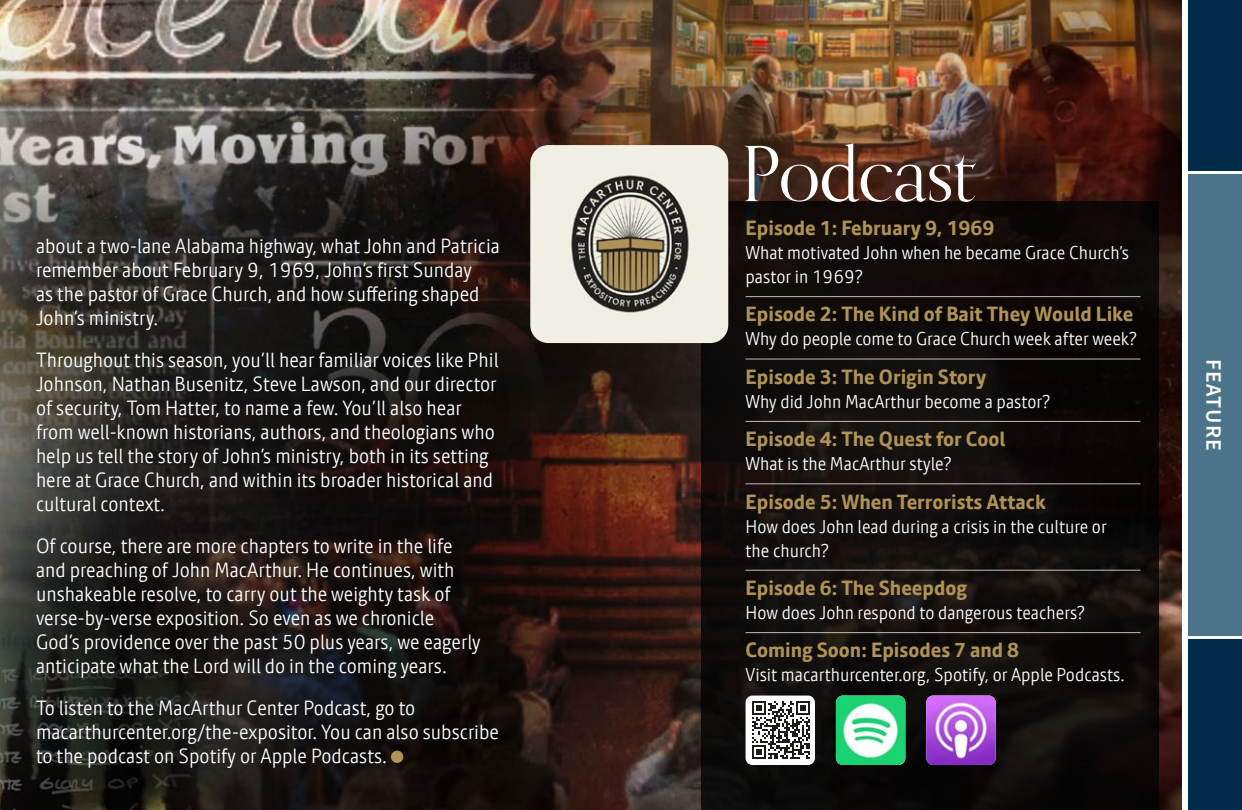
<style>
.page{position:relative;width:1242px;height:810px;background:#fff}
.page>*{position:absolute;margin:0;border:0;box-sizing:border-box;transform-origin:0 0}
.t1{font:76px "Orpheus Pro";letter-spacing:-.01em;color:#fff}
.t2{font:600 22px "Source Sans Pro";letter-spacing:.05em;color:#fff}
.t3{font:300 20px/24px "Calmetta";color:#fff}
.t4{font:700 20px "Calmetta";color:#af9256}
.t5{font:300 18px/24px "Calmetta";color:#fff}
</style>
<div class="page">
<div style="left:1188px;top:174px;width:54px;height:462px;background:#4b738a"></div>
<div style="left:1188px;top:639px;width:54px;height:171px;background:#002b49"></div>
<div style="left:1188px;top:0;width:54px;height:171px;background:#002b49"></div>
<img style="left:0;top:0;width:1181px;height:810px">
<svg style="left:701px;top:202px;width:458px;height:608px;background:#100c0a"></svg>
<div style="left:391px;top:751px;width:12px;height:12px;background:#af9256;border-radius:50%"></div>
<hr style="left:746px;top:296px;width:394px;height:1px;background:#c3bab6">
<hr style="left:746px;top:359px;width:394px;height:1px;background:#c3bab6">
<hr style="left:746px;top:421px;width:394px;height:1px;background:#c3bab6">
<hr style="left:746px;top:483px;width:394px;height:1px;background:#c3bab6">
<hr style="left:746px;top:570px;width:394px;height:1px;background:#c3bab6">
<hr style="left:746px;top:632px;width:394px;height:1px;background:#c3bab6">
<div style="left:746px;top:696px;width:69px;height:69px;background:#fff;border-radius:7px"></div>
<svg style="left:752px;top:701px;width:58px;height:58px"></svg>
<img style="left:836px;top:696px;width:69px;height:69px">
<img style="left:926px;top:696px;width:70px;height:69px">
<img style="left:530px;top:145px;width:198px;height:198px">
<p class="t3" style="left:36px;top:234px;width:466px">about a two-lane Alabama highway, what John and Patricia remember about February 9, 1969, John’s first Sunday<br>as the pastor of Grace Church, and how suffering shaped John’s ministry.</p>
<p class="t3" style="left:36px;top:348px;width:464px">Throughout this season, you’ll hear familiar voices like Phil Johnson, Nathan Busenitz, Steve Lawson, and our director of security, Tom Hatter, to name a few. You’ll also hear from well-known historians, authors, and theologians who help us tell the story of John’s ministry, both in its setting here at Grace Church, and within its broader historical and cultural context.</p>
<p class="t3" style="left:36px;top:534px;width:446px">Of course, there are more chapters to write in the life and preaching of John MacArthur. He continues, with unshakeable resolve, to carry out the weighty task of verse-by-verse exposition. So even as we chronicle God’s providence over the past 50 plus years, we eagerly anticipate what the Lord will do in the coming years.</p>
<p class="t3" style="left:36px;top:696px;width:465px">To listen to the MacArthur Center Podcast, go to macarthurcenter.org/the-expositor. You can also subscribe to the podcast on Spotify or Apple Podcasts.</p>
<h1 class="t1" style="left:741px;top:128px;width:236px">Podcast</h1>
<p class="t4" style="left:746px;top:215px;width:250px">Episode 1: February 9, 1969</p>
<p class="t5" style="left:746px;top:241px;width:385px">What motivated John when he became Grace Church’s pastor in 1969?</p>
<p class="t4" style="left:746px;top:302px;width:389px">Episode 2: The Kind of Bait They Would Like</p>
<p class="t5" style="left:746px;top:327px;width:393px">Why do people come to Grace Church week after week?</p>
<p class="t4" style="left:746px;top:364px;width:242px">Episode 3: The Origin Story</p>
<p class="t5" style="left:746px;top:389px;width:306px">Why did John MacArthur become a pastor?</p>
<p class="t4" style="left:746px;top:427px;width:261px">Episode 4: The Quest for Cool</p>
<p class="t5" style="left:746px;top:452px;width:207px">What is the MacArthur style?</p>
<p class="t4" style="left:746px;top:489px;width:302px">Episode 5: When Terrorists Attack</p>
<p class="t5" style="left:746px;top:514px;width:363px">How does John lead during a crisis in the culture or the church?</p>
<p class="t4" style="left:746px;top:575px;width:223px">Episode 6: The Sheepdog</p>
<p class="t5" style="left:746px;top:601px;width:341px">How does John respond to dangerous teachers?</p>
<p class="t4" style="left:746px;top:638px;width:275px">Coming Soon: Episodes 7 and 8</p>
<p class="t5" style="left:746px;top:663px;width:381px">Visit macarthurcenter.org, Spotify, or Apple Podcasts.</p>
<p class="t2" style="left:1229px;top:359px;width:93px;rotate:90deg">FEATURE</p>
</div>
